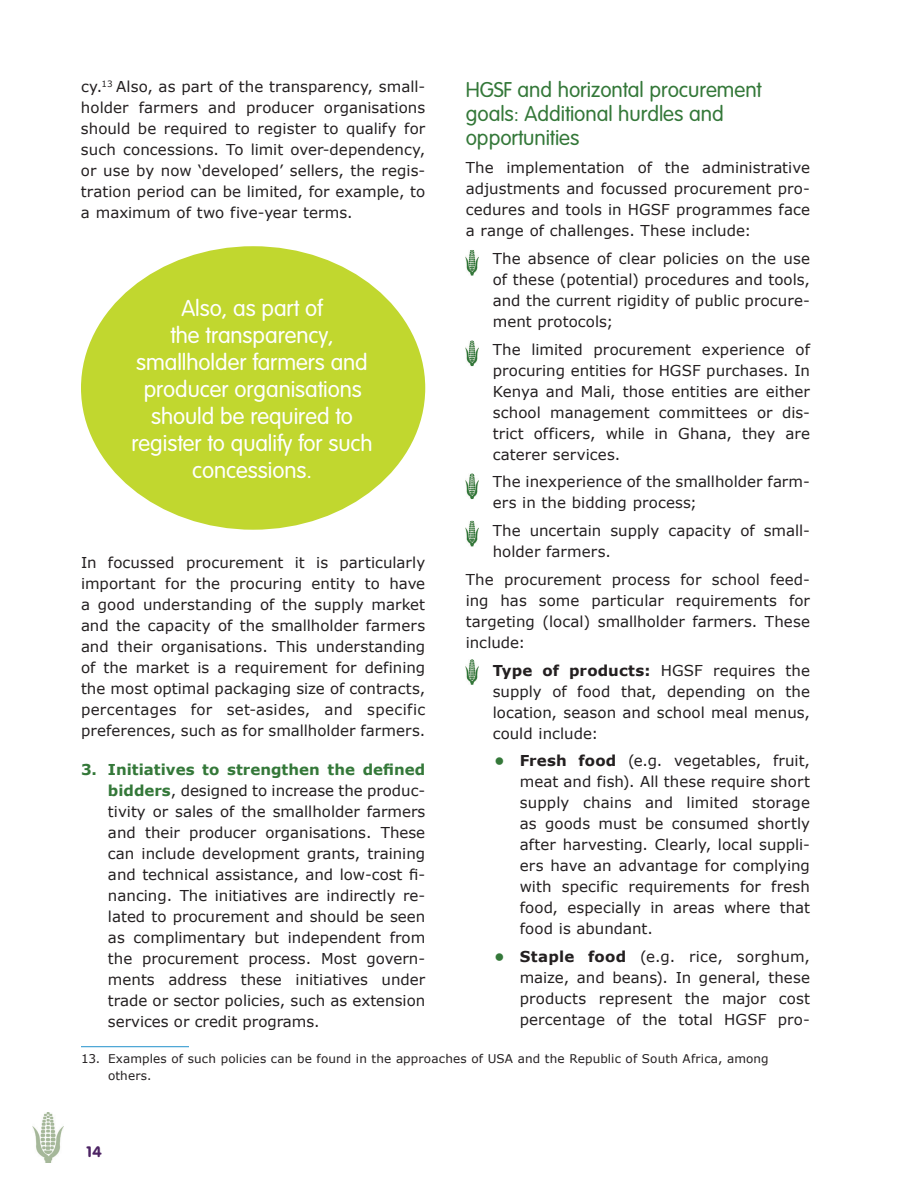
<style>
.page{position:relative;width:918px;height:1188px;background:#fff}
.page>*{position:absolute;margin:0;border:0;box-sizing:border-box;transform-origin:0 0}
.t1{font:22.5px/27px "VAG Rounded Lt";color:#fff;text-align:center}
.t2{font:21px/24px "VAG Rounded Lt";color:#347839}
.t3{font:15px/21px "Verdana";letter-spacing:.005em;color:#231f20;text-align:justify}
.t4{font:15px "VAG Rounded BT";color:#4d2464}
.t5{font:12px/16.5px "Verdana";letter-spacing:.01em;color:#231f20}
.s1{font-weight:700}
.s2{font-weight:700;color:#347839}
</style>
<div class="page">
<img style="left:33px;top:1113px;width:30px;height:50px">
<div style="left:81px;top:246px;width:344px;height:284px;background:#c1d72f;border-radius:50%"></div>
<img style="left:466px;top:250px;width:12px;height:26px">
<img style="left:466px;top:252px;width:12px;height:15px">
<img style="left:466px;top:340px;width:12px;height:26px">
<img style="left:466px;top:343px;width:12px;height:15px">
<img style="left:466px;top:473px;width:12px;height:26px">
<svg style="left:466px;top:476px;width:12px;height:11px"></svg>
<img style="left:466px;top:521px;width:12px;height:25px">
<img style="left:466px;top:525px;width:12px;height:14px">
<img style="left:467px;top:659px;width:10px;height:26px">
<img style="left:466px;top:664px;width:12px;height:15px">
<hr style="left:81px;top:1046px;width:108px;height:1px;background:#2291cc">
<p class="t3" style="left:81px;top:76px;width:346px">cy.<sup>13</sup> Also, as part of the transparency, small&shy;holder farmers and producer organisations should be required to register to qualify for such concessions. To limit over-dependency, or use by now ‘developed’ sellers, the regis&shy;tration period can be limited, for example, to a maximum of two five-year terms.</p>
<h2 class="t2" style="left:466px;top:78px;width:297px">HGSF and horizontal procurement goals: Additional hurdles and opportunities</h2>
<p class="t3" style="left:466px;top:157px;width:346px">The implementation of the administrative adjustments and focussed procurement pro&shy;cedures and tools in HGSF programmes face a range of challenges. These include:</p>
<p class="t3" style="left:493px;top:247px;width:319px">The absence of clear policies on the use of these (potential) procedures and tools, and the current rigidity of public procure&shy;ment protocols;</p>
<p class="t3" style="left:493px;top:338px;width:319px">The limited procurement experience of procuring entities for HGSF purchases. In Kenya and Mali, those entities are either school management committees or dis&shy;trict officers, while in Ghana, they are caterer services.</p>
<p class="t3" style="left:493px;top:471px;width:319px">The inexperience of the smallholder farm&shy;ers in the bidding process;</p>
<p class="t3" style="left:493px;top:520px;width:319px">The uncertain supply capacity of small&shy;holder farmers.</p>
<p class="t3" style="left:466px;top:568px;width:346px">The procurement process for school feed&shy;ing has some particular requirements for targeting (local) smallholder farmers. These include:</p>
<p class="t3" style="left:493px;top:659px;width:319px"><span class="s1">Type of products:</span> HGSF requires the supply of food that, depending on the location, season and school meal menus, could include:</p>
<p class="t3" style="left:520px;top:750px;width:292px;text-indent:-26px"><span class="s2">•</span> <span class="s1">Fresh food</span> (e.g. vegetables, fruit, meat and fish). All these require short supply chains and limited storage as goods must be consumed shortly after harvesting. Clearly, local suppli&shy;ers have an advantage for complying with specific requirements for fresh food, especially in areas where that food is abundant.</p>
<p class="t3" style="left:520px;top:946px;width:292px;text-indent:-26px"><span class="s2">•</span> <span class="s1">Staple food</span> (e.g. rice, sorghum, maize, and beans). In general, these products represent the major cost percentage of the total HGSF pro-</p>
<p class="t5" style="left:108px;top:1050px;width:662px;text-indent:-27px">13. Examples of such policies can be found in the approaches of USA and the Republic of South Africa, among others.</p>
<h1 class="t1" style="left:132px;top:294px;width:242px">Also, as part of<br>the transparency, smallholder farmers and producer organisations should be required to register to qualify for such concessions.</h1>
<p class="t3" style="left:81px;top:552px;width:346px">In focussed procurement it is particularly important for the procuring entity to have a good understanding of the supply market and the capacity of the smallholder farmers and their organisations. This understanding of the market is a requirement for defining the most optimal packaging size of contracts, percentages for set-asides, and specific preferences, such as for smallholder farmers.</p>
<p class="t3" style="left:108px;top:759px;width:319px;text-indent:-27px"><span class="s2">3. Initiatives to strengthen the defined bidders</span>, designed to increase the produc&shy;tivity or sales of the smallholder farmers and their producer organisations. These can include development grants, training and technical assistance, and low-cost fi&shy;nancing. The initiatives are indirectly re&shy;lated to procurement and should be seen as complimentary but independent from the procurement process. Most govern&shy;ments address these initiatives under trade or sector policies, such as extension services or credit programs.</p>
<p class="t4" style="left:87px;top:1142px;width:16px">14</p>
</div>
